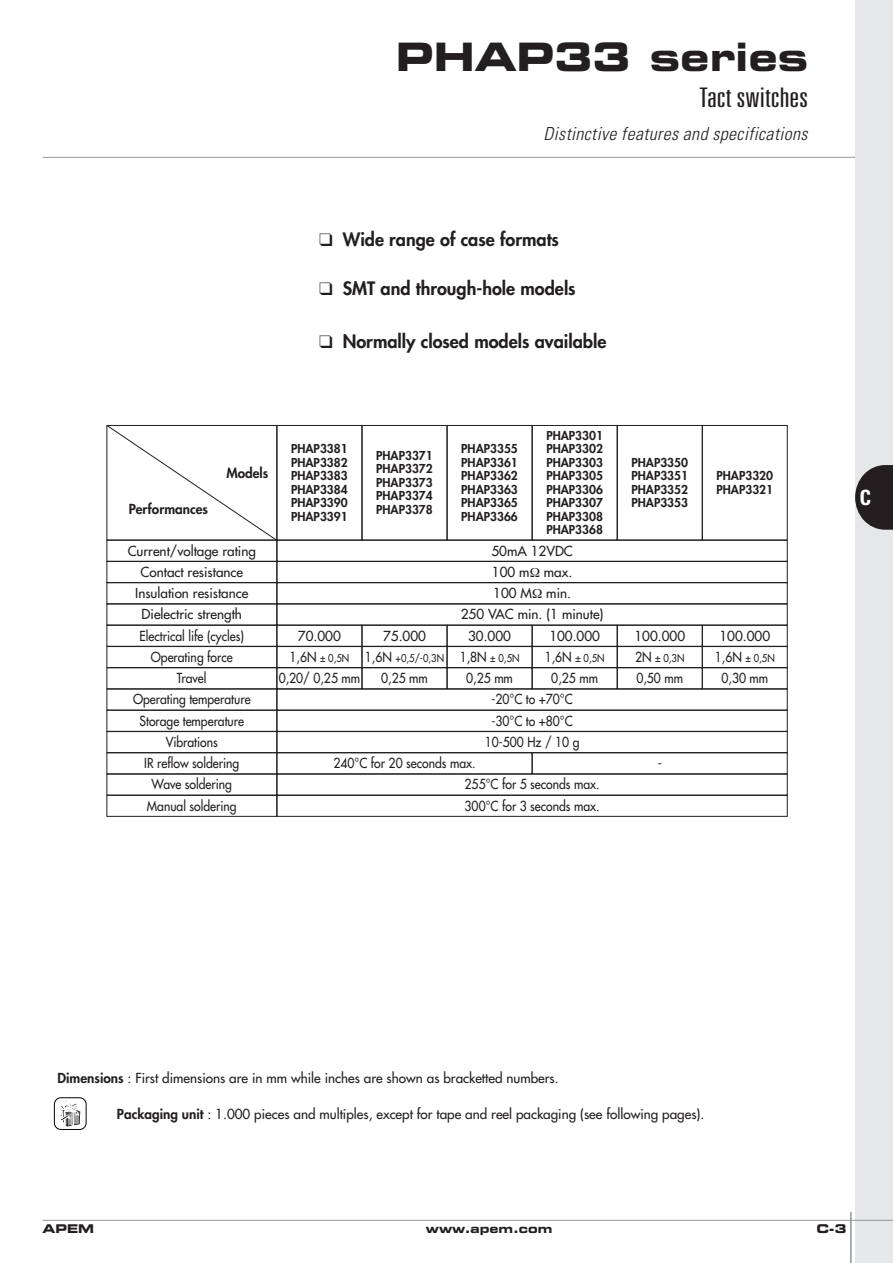
<style>
.page{position:relative;width:893px;height:1263px;background:#fff}
.page>*{position:absolute;margin:0;border:0;box-sizing:border-box;transform-origin:0 0}
.t1{font:700 expanded 39px "Square 721 BT";color:#231f20}
.t2{font:300 ultra-condensed 27px "Univers";color:#231f20;scale:1.3 1}
.t3{font:700 condensed 21px "Univers";color:#fff}
.t4{font:800 18px "Futura";color:#231f20}
.t5{font:italic 300 condensed 18px "Univers";letter-spacing:.02em;color:#231f20}
.t6{font:13.5px/21.3px "Futura";color:#231f20;text-align:center}
.t7{font:13.5px/21.3px "Futura";color:#231f20;text-align:center;scale:.9 1}
.t8{font:800 13.5px "Futura";color:#231f20}
.t9{font:800 12px/13.5px "Futura";color:#231f20;text-align:justify}
.t10{font:700 expanded 12px "Square 721 BT";color:#231f20}
.t11{font:10.5px "Futura";color:#231f20;scale:.9 1}
.s1{font-size:13.5px}
.s2{font-weight:800}
</style>
<div class="page">
<div style="left:855px;top:0;width:37px;height:1263px;background:#e6e7e9"></div>
<hr style="left:43px;top:1220px;width:849px;height:1px;background:#939598">
<hr style="left:43px;top:157px;width:812px;height:1px;background:#939598">
<hr style="left:850px;top:1212px;width:1px;height:51px;background:#939598">
<svg style="left:855px;top:465px;width:37px;height:65px"></svg>
<div style="left:107px;top:561px;width:170px;height:22px;border:1px solid #231f20"></div>
<div style="left:277px;top:540px;width:510px;height:21px;border:1px solid #231f20"></div>
<div style="left:277px;top:561px;width:510px;height:22px;border:1px solid #231f20"></div>
<div style="left:107px;top:583px;width:170px;height:21px;border:1px solid #231f20"></div>
<div style="left:277px;top:583px;width:510px;height:21px;border:1px solid #231f20"></div>
<div style="left:107px;top:625px;width:170px;height:21px;border:1px solid #231f20"></div>
<div style="left:277px;top:625px;width:85px;height:21px;border:1px solid #231f20"></div>
<div style="left:362px;top:625px;width:85px;height:21px;border:1px solid #231f20"></div>
<div style="left:107px;top:646px;width:170px;height:22px;border:1px solid #231f20"></div>
<div style="left:277px;top:646px;width:85px;height:22px;border:1px solid #231f20"></div>
<div style="left:362px;top:646px;width:85px;height:22px;border:1px solid #231f20"></div>
<div style="left:447px;top:646px;width:85px;height:22px;border:1px solid #231f20"></div>
<div style="left:532px;top:646px;width:85px;height:22px;border:1px solid #231f20"></div>
<div style="left:617px;top:646px;width:85px;height:22px;border:1px solid #231f20"></div>
<div style="left:702px;top:646px;width:85px;height:22px;border:1px solid #231f20"></div>
<div style="left:107px;top:668px;width:170px;height:21px;border:1px solid #231f20"></div>
<div style="left:277px;top:668px;width:85px;height:21px;border:1px solid #231f20"></div>
<div style="left:277px;top:710px;width:510px;height:21px;border:1px solid #231f20"></div>
<div style="left:277px;top:731px;width:510px;height:22px;border:1px solid #231f20"></div>
<div style="left:107px;top:774px;width:170px;height:21px;border:1px solid #231f20"></div>
<div style="left:277px;top:774px;width:510px;height:21px;border:1px solid #231f20"></div>
<div style="left:362px;top:668px;width:85px;height:21px;border:1px solid #231f20"></div>
<div style="left:447px;top:668px;width:85px;height:21px;border:1px solid #231f20"></div>
<div style="left:532px;top:668px;width:85px;height:21px;border:1px solid #231f20"></div>
<div style="left:617px;top:668px;width:85px;height:21px;border:1px solid #231f20"></div>
<div style="left:702px;top:668px;width:85px;height:21px;border:1px solid #231f20"></div>
<div style="left:107px;top:710px;width:170px;height:21px;border:1px solid #231f20"></div>
<div style="left:107px;top:731px;width:170px;height:22px;border:1px solid #231f20"></div>
<div style="left:107px;top:753px;width:170px;height:21px;border:1px solid #231f20"></div>
<div style="left:277px;top:753px;width:255px;height:21px;border:1px solid #231f20"></div>
<div style="left:532px;top:753px;width:255px;height:21px;border:1px solid #231f20"></div>
<div style="left:107px;top:795px;width:170px;height:22px;border:1px solid #231f20"></div>
<div style="left:277px;top:795px;width:510px;height:22px;border:1px solid #231f20"></div>
<div style="left:447px;top:625px;width:85px;height:21px;border:1px solid #231f20"></div>
<div style="left:532px;top:625px;width:85px;height:21px;border:1px solid #231f20"></div>
<div style="left:617px;top:625px;width:85px;height:21px;border:1px solid #231f20"></div>
<div style="left:702px;top:625px;width:85px;height:21px;border:1px solid #231f20"></div>
<div style="left:277px;top:425px;width:85px;height:115px;border:1px solid #231f20"></div>
<div style="left:362px;top:425px;width:85px;height:115px;border:1px solid #231f20"></div>
<div style="left:447px;top:425px;width:85px;height:115px;border:1px solid #231f20"></div>
<div style="left:532px;top:425px;width:85px;height:115px;border:1px solid #231f20"></div>
<div style="left:617px;top:425px;width:85px;height:115px;border:1px solid #231f20"></div>
<div style="left:702px;top:425px;width:85px;height:115px;border:1px solid #231f20"></div>
<svg style="left:106px;top:425px;width:171px;height:116px"></svg>
<svg style="left:60px;top:1100px;width:20px;height:26px"></svg>
<div style="left:54px;top:1098px;width:32px;height:32px;border:1px solid #000;border-radius:7px"></div>
<h1 class="t1" style="left:395px;top:43px;width:414px">PHAP33 series</h1>
<h2 class="t2" style="left:699px;top:87px;width:85px">Tact switches</h2>
<h3 class="t5" style="left:543px;top:127px;width:266px">Distinctive features and specifications</h3>
<h3 class="t4" style="left:319px;top:230px;width:241px">❑ Wide range of case formats</h3>
<h3 class="t4" style="left:319px;top:280px;width:258px">❑ SMT and through-hole models</h3>
<h3 class="t4" style="left:319px;top:332px;width:289px">❑ Normally closed models available</h3>
<p class="t8" style="left:129px;top:503px;width:81px">Performances</p>
<p class="t8" style="left:226px;top:466px;width:43px">Models</p>
<p class="t9" style="left:291px;top:443px;width:58px">PHAP3381<br>PHAP3382<br>PHAP3383<br>PHAP3384<br>PHAP3390<br>PHAP3391</p>
<p class="t9" style="left:376px;top:450px;width:58px">PHAP3371<br>PHAP3372<br>PHAP3373<br>PHAP3374<br>PHAP3378</p>
<p class="t9" style="left:461px;top:443px;width:58px">PHAP3355<br>PHAP3361<br>PHAP3362<br>PHAP3363<br>PHAP3365<br>PHAP3366</p>
<p class="t9" style="left:546px;top:429px;width:58px">PHAP3301<br>PHAP3302<br>PHAP3303<br>PHAP3305<br>PHAP3306<br>PHAP3307<br>PHAP3308<br>PHAP3368</p>
<p class="t9" style="left:631px;top:456px;width:58px">PHAP3350<br>PHAP3351<br>PHAP3352<br>PHAP3353</p>
<p class="t9" style="left:716px;top:470px;width:58px">PHAP3320<br>PHAP3321</p>
<p class="t6" style="left:128px;top:541px;width:130px">Current/voltage rating<br>Contact resistance</p>
<p class="t6" style="left:491px;top:541px;width:83px;text-align:left">50mA 12VDC<br>100 m max.</p>
<p class="t6" style="left:135px;top:583px;width:115px">Insulation resistance</p>
<p class="t6" style="left:493px;top:583px;width:79px">100 M min.</p>
<p class="t6" style="left:142px;top:605px;width:102px">Dielectric strength</p>
<p class="t6" style="left:461px;top:605px;width:144px">250 VAC min. (1 minute)</p>
<p class="t7" style="left:139px;top:626px;width:118px">Electrical life (cycles)</p>
<p class="t6" style="left:298px;top:626px;width:44px">70.000</p>
<p class="t6" style="left:383px;top:626px;width:44px">75.000</p>
<p class="t7" style="left:151px;top:647px;width:92px">Operating force</p>
<p class="t11" style="left:289px;top:652px;width:257px"><span class="s1">1,6N</span> ± 0,5N <span class="s1">1,6N</span> +0,5/-0,3N <span class="s1">1,8N</span> ± 0,5N</p>
<p class="t11" style="left:544px;top:652px;width:68px"><span class="s1">1,6N</span> ± 0,5N</p>
<p class="t11" style="left:635px;top:652px;width:56px"><span class="s1">2N</span> ± 0,3N</p>
<p class="t11" style="left:715px;top:652px;width:68px"><span class="s1">1,6N</span> ± 0,5N</p>
<p class="t7" style="left:177px;top:668px;width:34px">Travel</p>
<p class="t7" style="left:279px;top:668px;width:92px">0,20/ 0,25 mm</p>
<p class="t7" style="left:133px;top:690px;width:132px">Operating temperature</p>
<p class="t7" style="left:484px;top:690px;width:107px">-20°C to +70°C -30°C to +80°C<br>10-500 Hz / 10 g</p>
<p class="t7" style="left:152px;top:775px;width:91px">Wave soldering</p>
<p class="t7" style="left:464px;top:775px;width:151px">255°C for 5 seconds max.</p>
<p class="t6" style="left:468px;top:626px;width:44px">30.000</p>
<p class="t6" style="left:549px;top:626px;width:52px">100.000</p>
<p class="t6" style="left:634px;top:626px;width:52px">100.000</p>
<p class="t6" style="left:719px;top:626px;width:52px">100.000</p>
<p class="t7" style="left:381px;top:668px;width:53px">0,25 mm</p>
<p class="t7" style="left:466px;top:668px;width:53px">0,25 mm</p>
<p class="t7" style="left:551px;top:668px;width:53px">0,25 mm</p>
<p class="t7" style="left:636px;top:668px;width:53px">0,50 mm</p>
<p class="t7" style="left:721px;top:668px;width:53px">0,30 mm</p>
<p class="t7" style="left:140px;top:711px;width:117px">Storage temperature<br>Vibrations<br>IR reflow soldering</p>
<p class="t7" style="left:333px;top:753px;width:159px">240°C for 20 seconds max.</p>
<p class="t7" style="left:657px;top:753px;width:6px">-</p>
<p class="t7" style="left:147px;top:796px;width:101px">Manual soldering</p>
<p class="t7" style="left:464px;top:796px;width:151px">300°C for 3 seconds max.</p>
<h3 class="t3" style="left:859px;top:490px;width:13px">C</h3>
<p class="t6" style="left:57px;top:1068px;width:503px"><span class="s2">Dimensions</span> : First dimensions are in mm while inches are shown as bracketted numbers.</p>
<p class="t6" style="left:117px;top:1104px;width:589px"><span class="s2">Packaging unit</span> : 1.000 pieces and multiples, except for tape and reel packaging (see following pages).</p>
<p class="t10" style="left:43px;top:1225px;width:53px">APEM</p>
<p class="t10" style="left:426px;top:1225px;width:128px">www.apem.com</p>
<p class="t10" style="left:816px;top:1225px;width:32px">C-3</p>
</div>
